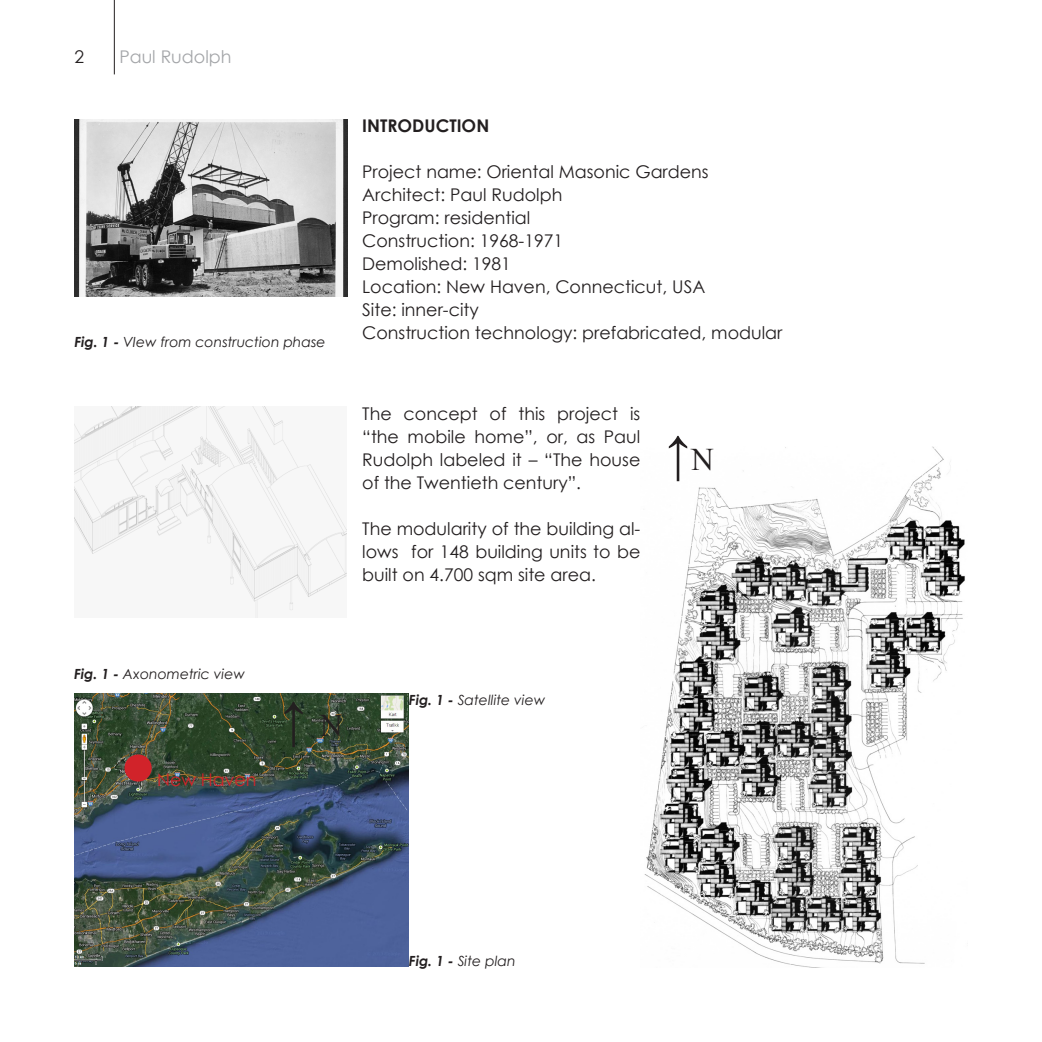
<style>
.page{position:relative;width:1042px;height:1042px;background:#fff}
.page>*{position:absolute;margin:0;border:0;box-sizing:border-box;transform-origin:0 0}
.TESTO{font:52.5px "Times New Roman";color:#231f20}
.TESTO-2{font:17.5px/22.9px "Century Gothic";color:#231f20;text-align:justify}
.TESTO-3{font:700 17.5px "Century Gothic";color:#231f20}
.t1{font:17.5px "Century Gothic";color:#a4a6a9}
.TESTO-4{font:17.5px "Century Gothic";color:#d1232a}
.t2{font:italic 14px "Century Gothic";color:#231f20}
.s1{font-weight:700}
.s2{font-size:31.5px}
.s3{font-size:63px}
</style>
<div class="page">
<hr style="left:114px;top:0;width:1px;height:74px;background:#231f20">
<img style="left:74px;top:693px;width:335px;height:273px">
<img style="left:644px;top:447px;width:321px;height:520px">
<img style="left:74px;top:119px;width:273px;height:178px">
<img style="left:74px;top:407px;width:273px;height:210px">
<p class="TESTO-2" style="left:74px;top:45px;width:11px">2</p>
<p class="t1" style="left:119px;top:44px;width:114px">Paul Rudolph</p>
<p class="t2" style="left:74px;top:332px;width:253px"><span class="s1">Fig. 1 -</span> VIew from construction phase</p>
<p class="TESTO-3" style="left:362px;top:113px;width:129px">INTRODUCTION</p>
<p class="TESTO-2" style="left:362px;top:160px;width:348px">Project name: Oriental Masonic Gardens</p>
<p class="TESTO-2" style="left:362px;top:183px;width:202px">Architect: Paul Rudolph</p>
<p class="TESTO-2" style="left:362px;top:206px;width:170px">Program: residential</p>
<p class="TESTO-2" style="left:362px;top:229px;width:202px">Construction: 1968-1971</p>
<p class="TESTO-2" style="left:362px;top:252px;width:150px">Demolished: 1981</p>
<p class="TESTO-2" style="left:362px;top:275px;width:345px">Location: New Haven, Connecticut, USA</p>
<p class="TESTO-2" style="left:362px;top:298px;width:118px">Site: inner-city</p>
<p class="TESTO-2" style="left:362px;top:320px;width:422px">Construction technology: prefabricated, modular</p>
<p class="TESTO-2" style="left:362px;top:402px;width:280px">The concept of this project is “the mobile home”, or, as Paul Rudolph labeled it – “The house of the Twentieth century”.</p>
<p class="TESTO-2" style="left:362px;top:516px;width:280px">The modularity of the building al&shy;lows for 148 building units to be built on 4.700 sqm site area.</p>
<p class="TESTO" style="left:665px;top:417px;width:50px">↑<span class="s2">N</span></p>
<p class="t2" style="left:74px;top:664px;width:172px"><span class="s1">Fig. 1 -</span> Axonometric view</p>
<p class="TESTO-4" style="left:119px;top:767px;width:139px"><span class="s3">●</span>New Haven</p>
<p class="TESTO" style="left:280px;top:683px;width:64px">↑ <span class="s2">N</span></p>
<p class="t2" style="left:409px;top:690px;width:138px"><span class="s1">Fig. 1 -</span> Satellite view</p>
<p class="t2" style="left:409px;top:951px;width:108px"><span class="s1">Fig. 1 -</span> Site plan</p>
</div>
